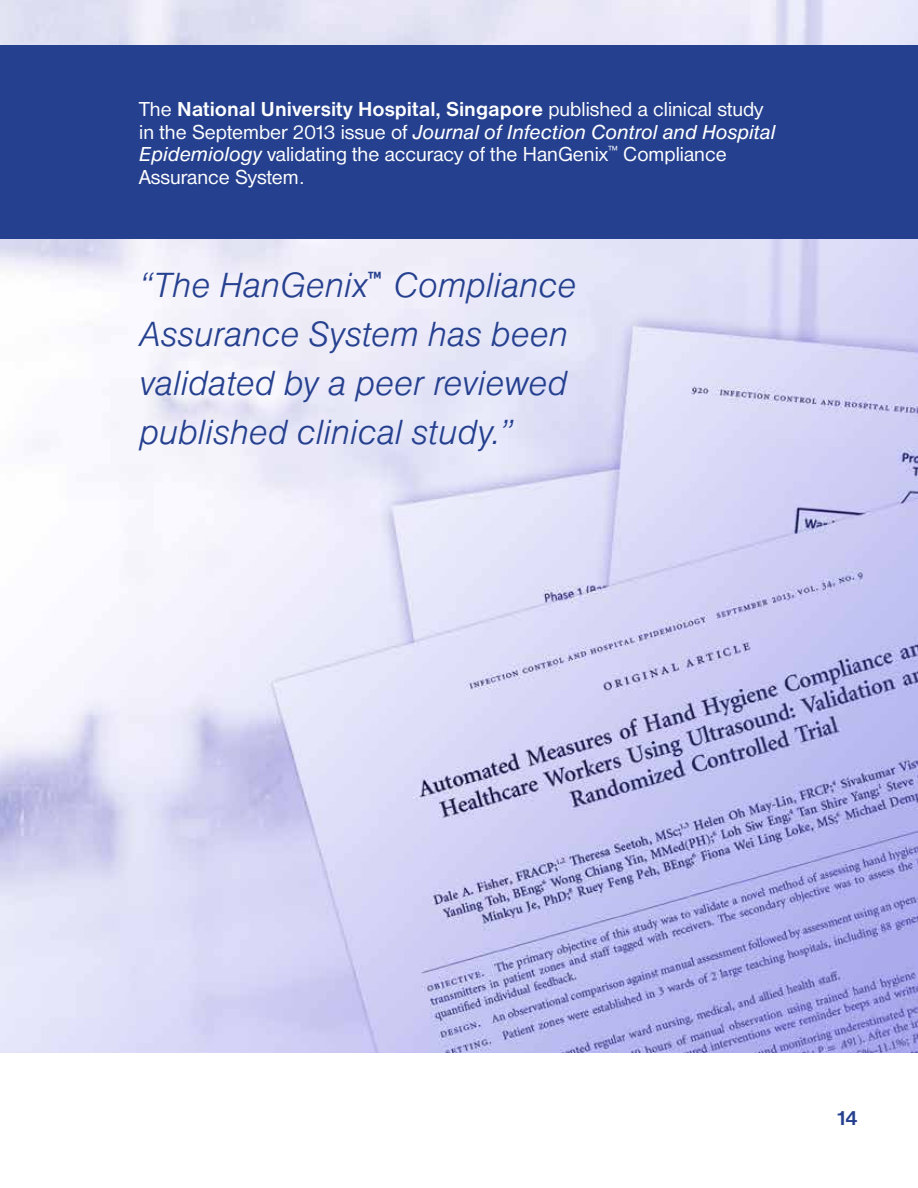
<style>
.page{position:relative;width:918px;height:1188px;background:#fff}
.page>*{position:absolute;margin:0;border:0;box-sizing:border-box;transform-origin:0 0}
.t1{font:36.3px/48.8px "Nimbus San D Ligh Ital";color:#25408f}
.t2{font:21px/22.5px "Nimbus San D";color:#fff}
.t3{font:700 21px "Nimbus San D";color:#25408f}
.s1{font-weight:700}
.s2{font-style:italic}
</style>
<div class="page">
<img style="left:0;top:0;width:918px;height:1053px">
<div style="left:0;top:45px;width:918px;height:194px;background:#25408f"></div>
<p class="t2" style="left:139px;top:98px;width:638px">The <span class="s1">National University Hospital, Singapore</span> published a clinical study in the September 2013 issue of <span class="s2">Journal of Infection Control and Hospital Epidemiology</span> validating the accuracy of the HanGenix<sup>™</sup> Compliance Assurance System.</p>
<h1 class="t1" style="left:139px;top:261px;width:439px">“The HanGenix<sup>™</sup> Compliance<br>Assurance System has been validated by a peer reviewed published clinical study.”</h1>
<p class="t3" style="left:837px;top:1106px;width:22px">14</p>
</div>
